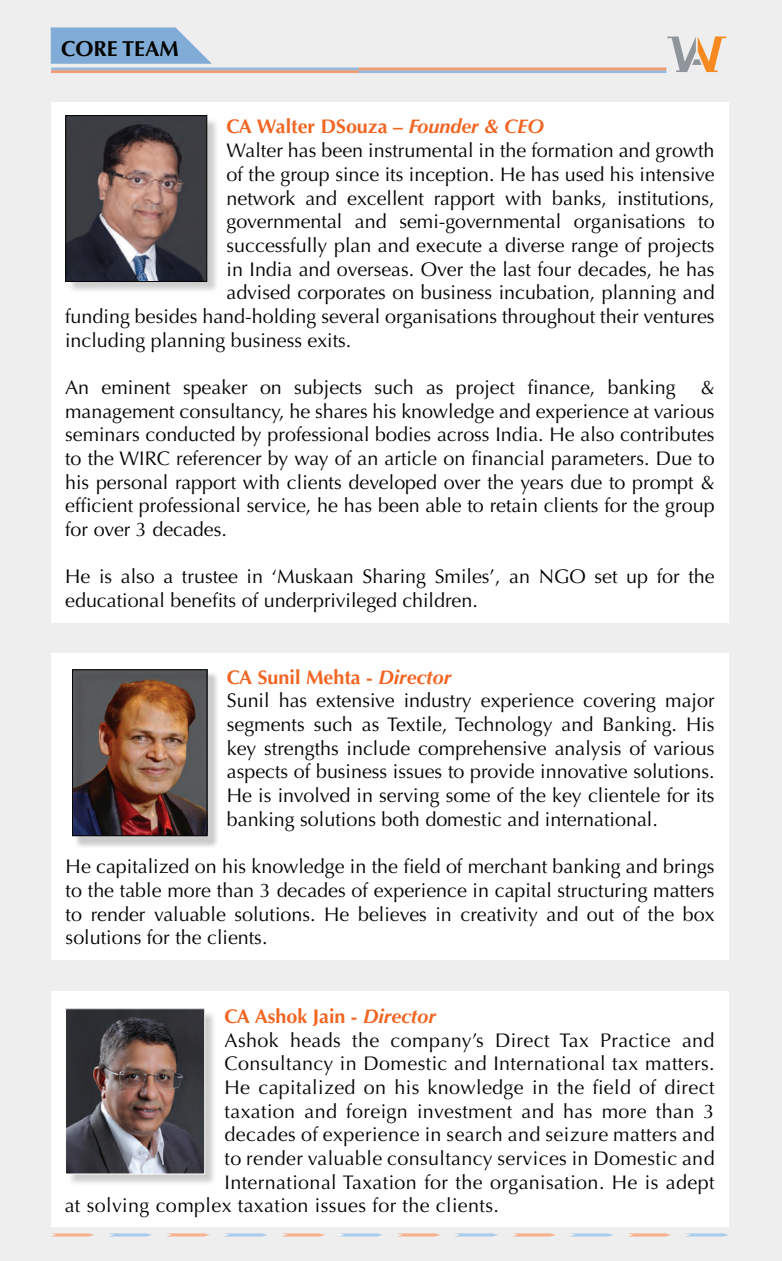
<style>
.page{position:relative;width:782px;height:1261px;background:#edeeed}
.page>*{position:absolute;margin:0;border:0;box-sizing:border-box;transform-origin:0 0}
.t1{font:700 21.75px "Optima";color:#040503}
.t2{font:19.8px/23.7px "Optima";color:#040503}
.t3{font:19.8px "Optima";letter-spacing:.02em;color:#040503}
.t4{font:700 19.8px "Optima";color:#f26522}
.s1{font-style:italic}
.s2{font-weight:700;color:#f26522}
.s3{font-weight:700;font-style:italic;color:#f26522}
</style>
<div class="page">
<div style="left:51px;top:653px;width:678px;height:307px;background:#fff"></div>
<div style="left:51px;top:103px;width:678px;height:520px;background:#fff"></div>
<div style="left:51px;top:991px;width:678px;height:236px;background:#fff"></div>
<svg style="left:50px;top:27px;width:162px;height:37px;background:#8fb4d9"></svg>
<svg style="left:667px;top:36px;width:60px;height:37px"></svg>
<div style="left:74px;top:671px;width:145px;height:177px;background:#040503;opacity:.75"></div>
<div style="left:72px;top:669px;width:135px;height:167px;border:1px solid #040503"></div>
<div style="left:67px;top:1010px;width:150px;height:176px;background:#040503;opacity:.2"></div>
<img style="left:67px;top:1010px;width:136px;height:162px">
<div style="left:65px;top:1008px;width:140px;height:166px;border:1px solid #fff"></div>
<div style="left:67px;top:117px;width:152px;height:177px;background:#040503;opacity:.2"></div>
<img style="left:67px;top:117px;width:138px;height:163px">
<div style="left:65px;top:115px;width:142px;height:167px;border:1px solid #040503"></div>
<svg style="left:51px;top:1233px;width:43px;height:3px"></svg>
<svg style="left:109px;top:1233px;width:43px;height:3px"></svg>
<svg style="left:167px;top:1233px;width:43px;height:3px"></svg>
<svg style="left:225px;top:1233px;width:42px;height:3px"></svg>
<svg style="left:282px;top:1233px;width:43px;height:3px"></svg>
<svg style="left:340px;top:1233px;width:43px;height:3px"></svg>
<svg style="left:398px;top:1233px;width:42px;height:3px"></svg>
<svg style="left:455px;top:1233px;width:43px;height:3px"></svg>
<svg style="left:513px;top:1233px;width:43px;height:3px"></svg>
<svg style="left:571px;top:1233px;width:42px;height:3px"></svg>
<svg style="left:628px;top:1233px;width:43px;height:3px"></svg>
<svg style="left:686px;top:1233px;width:43px;height:3px"></svg>
<div style="left:51px;top:67px;width:308px;height:3px;border:1px solid #5e97d0"></div>
<div style="left:359px;top:70px;width:307px;height:3px;border:1px solid #5e97d0"></div>
<p class="t1" style="left:61px;top:36px;width:119px">CORE TEAM</p>
<p class="t4" style="left:227px;top:115px;width:319px">CA Walter DSouza – <span class="s1">Founder &amp; CEO</span></p>
<p class="t2" style="left:227px;top:139px;width:489px">Walter has been instrumental in the formation and growth</p>
<p class="t2" style="left:227px;top:163px;width:490px">of the group since its inception. He has used his intensive</p>
<p class="t2" style="left:227px;top:186px;width:490px">network and excellent rapport with banks, institutions,</p>
<p class="t2" style="left:227px;top:210px;width:490px">governmental and semi-governmental organisations to</p>
<p class="t2" style="left:227px;top:234px;width:490px">successfully plan and execute a diverse range of projects</p>
<p class="t2" style="left:227px;top:257px;width:489px">in India and overseas. Over the last four decades, he has</p>
<p class="t2" style="left:227px;top:281px;width:490px">advised corporates on business incubation, planning and</p>
<p class="t2" style="left:65px;top:305px;width:651px">funding besides hand-holding several organisations throughout their ventures</p>
<p class="t2" style="left:65px;top:328px;width:288px">including planning business exits.</p>
<p class="t2" style="left:65px;top:376px;width:651px;text-align:justify">An eminent speaker on subjects such as project finance, banking &amp; management consultancy, he shares his knowledge and experience at various seminars conducted by professional bodies across India. He also contributes to the WIRC referencer by way of an article on financial parameters. Due to his personal rapport with clients developed over the years due to prompt &amp; efficient professional service, he has been able to retain clients for the group for over 3 decades.</p>
<p class="t2" style="left:65px;top:565px;width:651px">He is also a trustee in ‘Muskaan Sharing Smiles’, an NGO set up for the educational benefits of underprivileged children.</p>
<p class="t2" style="left:227px;top:665px;width:489px"><span class="s2">CA Sunil Mehta -</span> <span class="s3">Director<br></span>Sunil has extensive industry experience covering major segments such as Textile, Technology and Banking. His key strengths include comprehensive analysis of various aspects of business issues to provide innovative solutions.<br>He is involved in serving some of the key clientele for its banking solutions both domestic and international.</p>
<p class="t2" style="left:66px;top:855px;width:650px;text-align:justify">He capitalized on his knowledge in the field of merchant banking and brings to the table more than 3 decades of experience in capital structuring matters to render valuable solutions. He believes in creativity and out of the box solutions for the clients.</p>
<p class="t4" style="left:225px;top:1005px;width:213px">CA Ashok Jain - <span class="s1">Director</span></p>
<p class="t3" style="left:225px;top:1028px;width:492px">Ashok heads the company’s Direct Tax Practice and</p>
<p class="t3" style="left:225px;top:1052px;width:492px">Consultancy in Domestic and International tax matters.</p>
<p class="t3" style="left:225px;top:1076px;width:492px">He capitalized on his knowledge in the field of direct</p>
<p class="t3" style="left:225px;top:1099px;width:492px">taxation and foreign investment and has more than 3</p>
<p class="t3" style="left:225px;top:1123px;width:492px">decades of experience in search and seizure matters and</p>
<p class="t3" style="left:225px;top:1147px;width:492px">to render valuable consultancy services in Domestic and</p>
<p class="t3" style="left:225px;top:1170px;width:492px">International Taxation for the organisation. He is adept</p>
<p class="t3" style="left:65px;top:1194px;width:436px">at solving complex taxation issues for the clients.</p>
</div>
